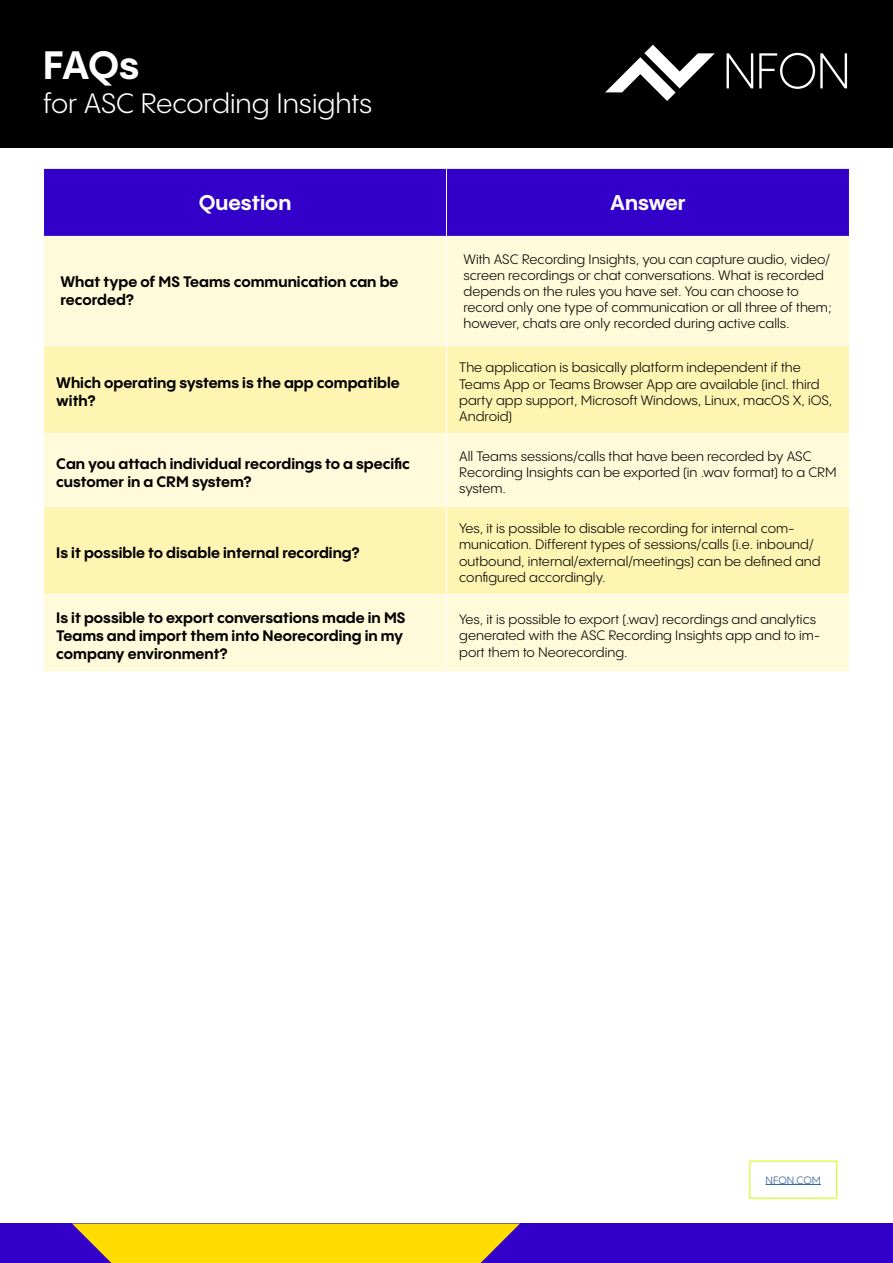
<style>
.page{position:relative;width:893px;height:1263px;background:#fff}
.page>*{position:absolute;margin:0;border:0;box-sizing:border-box;transform-origin:0 0}
.t1{font:700 39px "PP Pangram Sans";color:#fff}
.t2{font:27.6px "PP Pangram Sans";letter-spacing:-.005em;color:#fff}
.t3{font:700 21px "PP Pangram Sans";color:#fff}
.t4{font:700 15px/18px "PP Pangram Sans";color:#000}
.t5{font:13.5px/16.2px "PP Pangram Sans";color:#000}
.t6{font:10.5px "PP Pangram Sans";color:#275b9b}
</style>
<div class="page">
<div style="left:0;top:1223px;width:893px;height:40px;background:#3200c8"></div>
<svg style="left:72px;top:1223px;width:448px;height:40px"></svg>
<div style="left:0;top:0;width:893px;height:148px;background:#000"></div>
<hr style="left:766px;top:1184px;width:55px;height:1px;background:#275b9b">
<div style="left:44px;top:169px;width:805px;height:67px;background:#3200c8"></div>
<div style="left:44px;top:237px;width:805px;height:434px;background:#fffad9"></div>
<svg style="left:44px;top:346px;width:805px;height:248px;fill:#fff5b3"></svg>
<hr style="left:446px;top:169px;width:1px;height:67px;background:#fff">
<hr style="left:446px;top:237px;width:1px;height:108px;background:#fff">
<hr style="left:446px;top:346px;width:1px;height:87px;background:#fff">
<hr style="left:446px;top:434px;width:1px;height:72px;background:#fff">
<hr style="left:446px;top:506px;width:1px;height:88px;background:#fff">
<hr style="left:446px;top:595px;width:1px;height:76px;background:#fff">
<hr style="left:43px;top:345px;width:403px;height:1px;background:#fff">
<hr style="left:446px;top:345px;width:404px;height:1px;background:#fff">
<hr style="left:43px;top:433px;width:403px;height:1px;background:#fff">
<hr style="left:446px;top:433px;width:404px;height:1px;background:#fff">
<hr style="left:43px;top:506px;width:403px;height:1px;background:#fff">
<hr style="left:446px;top:506px;width:404px;height:1px;background:#fff">
<hr style="left:43px;top:594px;width:403px;height:1px;background:#fff">
<hr style="left:446px;top:594px;width:404px;height:1px;background:#fff">
<svg style="left:605px;top:45px;width:110px;height:56px"></svg>
<svg style="left:759px;top:53px;width:88px;height:36px"></svg>
<svg style="left:726px;top:53px;width:27px;height:35px"></svg>
<h1 class="t1" style="left:43px;top:40px;width:98px">FAQs</h1>
<h2 class="t2" style="left:43px;top:86px;width:330px">for ASC Recording Insights</h2>
<h3 class="t3" style="left:199px;top:189px;width:94px">Question</h3>
<h3 class="t3" style="left:610px;top:189px;width:77px">Answer</h3>
<p class="t4" style="left:61px;top:273px;width:339px">What type of MS Teams communication can be recorded?</p>
<p class="t4" style="left:56px;top:374px;width:345px">Which operating systems is the app compatible with?</p>
<p class="t5" style="left:463px;top:251px;width:370px">With ASC Recording Insights, you can capture audio, video/ screen recordings or chat conversations. What is recorded depends on the rules you have set. You can choose to record only one type of communication or all three of them; however, chats are only recorded during active calls.</p>
<p class="t5" style="left:459px;top:359px;width:375px">The application is basically platform independent if the Teams App or Teams Browser App are available (incl. third party app support, Microsoft Windows, Linux, macOS X, iOS, Android)</p>
<p class="t4" style="left:56px;top:454px;width:355px">Can you attach individual recordings to a specific customer in a CRM system?</p>
<p class="t5" style="left:459px;top:448px;width:379px">All Teams sessions/calls that have been recorded by ASC<br>Recording Insights can be exported (in .wav format) to a CRM system.</p>
<p class="t4" style="left:56px;top:543px;width:305px">Is it possible to disable internal recording?</p>
<p class="t5" style="left:459px;top:520px;width:363px">Yes, it is possible to disable recording for internal com&shy;munication. Different types of sessions/calls (i.e. inbound/ outbound, internal/external/meetings) can be defined and configured accordingly.</p>
<p class="t4" style="left:56px;top:608px;width:351px">Is it possible to export conversations made in MS<br>Teams and import them into Neorecording in my company environment?</p>
<p class="t5" style="left:459px;top:611px;width:362px">Yes, it is possible to export (.wav) recordings and analytics generated with the ASC Recording Insights app and to im&shy;port them to Neorecording.</p>
<p class="t6" style="left:766px;top:1173px;width:57px">NFON.COM</p>
</div>
